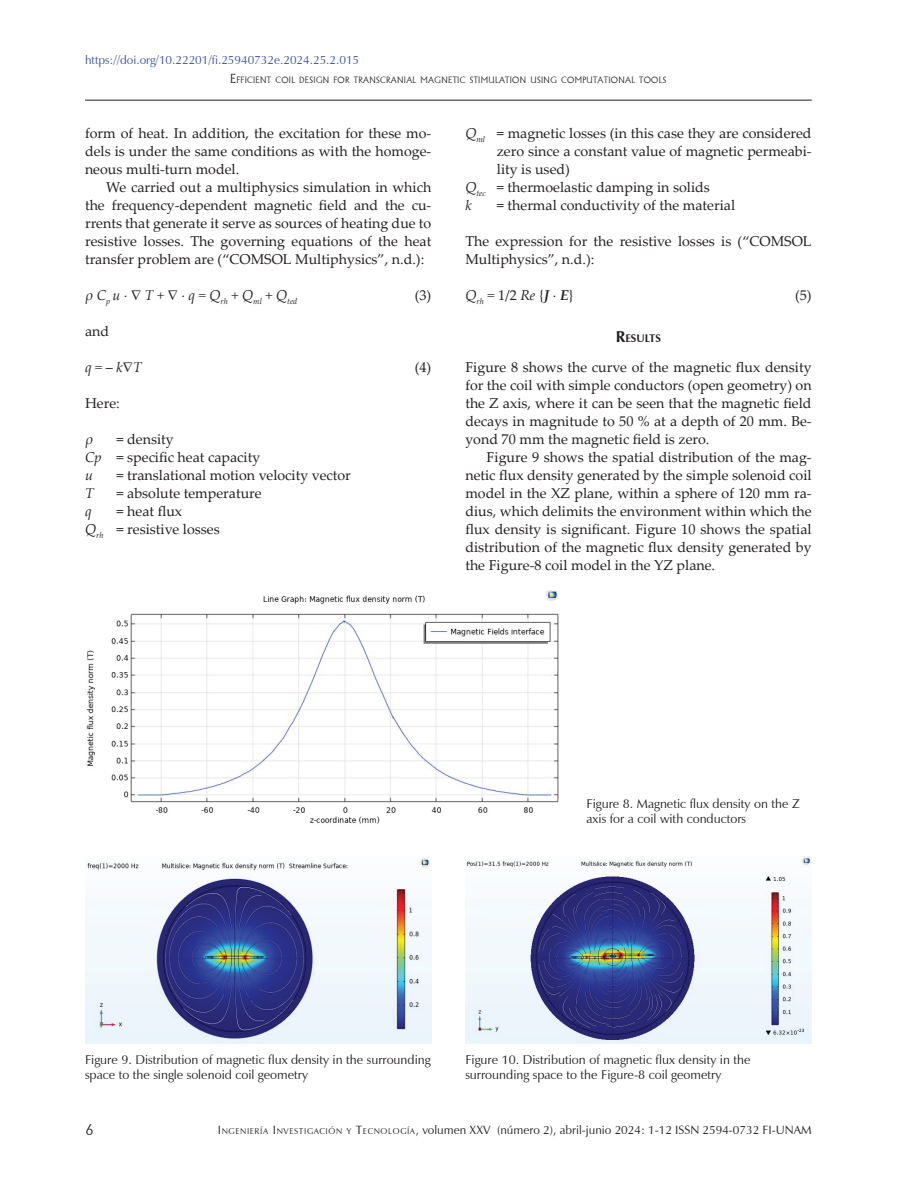
<style>
.page{position:relative;width:918px;height:1188px;background:#fff}
.page>*{position:absolute;margin:0;border:0;box-sizing:border-box;transform-origin:0 0}
.t1{font:300 15px "Adelon";color:#231f20}
.t2{font:14.25px/18px "Palatino Linotype";color:#231f20;text-align:justify}
.t3{font:italic 14.25px "Palatino Linotype";color:#231f20}
.t4{font:12.75px/15px "Zapf Humanist 601 BT";color:#231f20}
.t5{font:12px "Zapf Humanist 601 BT";color:#231f20}
.t6{font:12px "Zapf Humanist 601 BT";color:#3853a3}
.t7{font:700 10.95px "Zapf Humanist 601 BT";color:#231f20}
.t8{font:300 8.85px "Adelon";letter-spacing:.035em;color:#231f20}
.s1{font-size:12.75px}
.s2{font-style:normal}
.s3{font-style:italic}
.s4{font-weight:700;font-style:italic}
.s5{font-size:15.75px}
.s6{font-style:inherit}
.s7{font-size:8.4px}
</style>
<div class="page">
<hr style="left:85px;top:100px;width:727px;height:1px;background:#231f20">
<img style="left:86px;top:590px;width:473px;height:234px">
<img style="left:85px;top:857px;width:346px;height:187px">
<img style="left:465px;top:856px;width:346px;height:188px">
<p class="t6" style="left:85px;top:53px;width:276px">https://doi.org/10.22201/fi.25940732e.2024.25.2.015</p>
<p class="t8" style="left:230px;top:75px;width:438px"><span class="s1">E</span>FFICIENT COIL DESIGN FOR TRANSCRANIAL MAGNETIC STIMULATION USING COMPUTATIONAL TOOLS</p>
<p class="t2" style="left:85px;top:124px;width:348px">form of heat. In addition, the excitation for these mo&shy;dels is under the same conditions as with the homoge&shy;neous multi-turn model.</p>
<p class="t2" style="left:85px;top:178px;width:348px;text-indent:21px">We carried out a multiphysics simulation in which the frequency-dependent magnetic field and the cu&shy;rrents that generate it serve as sources of heating due to resistive losses. The governing equations of the heat transfer problem are (“COMSOL Multiphysics”, n.d.):</p>
<p class="t3" style="left:85px;top:285px;width:214px">ρ C<sub>p</sub> u ⋅ ∇ T + ∇ ⋅ q = Q<sub>rh</sub> + Q<sub>ml</sub> + Q<sub>ted</sub></p>
<p class="t2" style="left:415px;top:286px;width:18px">(3)</p>
<p class="t2" style="left:85px;top:322px;width:26px">and</p>
<p class="t3" style="left:85px;top:357px;width:58px">q = <span class="s2">‒</span> k∇T</p>
<p class="t2" style="left:415px;top:358px;width:18px">(4)</p>
<p class="t2" style="left:85px;top:394px;width:36px">Here:</p>
<p class="t3" style="left:85px;top:429px;width:10px">ρ</p>
<p class="t2" style="left:85px;top:430px;width:177px;text-align:left;text-indent:32px">= density<br><span class="s3">Cp</span> = specific heat capacity <span class="s3">u</span></p>
<p class="t2" style="left:117px;top:466px;width:236px">= translational motion velocity vector</p>
<p class="t3" style="left:85px;top:483px;width:10px">T</p>
<p class="t2" style="left:117px;top:484px;width:147px">= absolute temperature</p>
<p class="t3" style="left:85px;top:501px;width:8px">q</p>
<p class="t2" style="left:85px;top:502px;width:136px;text-align:center">= heat flux<br><span class="s3">Q</span><sub>rh</sub> = resistive losses</p>
<p class="t2" style="left:465px;top:124px;width:348px"><span class="s3">Q</span><sub>ml</sub> = magnetic losses (in this case they are considered</p>
<p class="t2" style="left:497px;top:142px;width:316px">zero since a constant value of magnetic permeabi-</p>
<p class="t2" style="left:497px;top:160px;width:75px">lity is used)</p>
<p class="t2" style="left:465px;top:178px;width:246px"><span class="s3">Q</span><sub>tec</sub> = thermoelastic damping in solids</p>
<p class="t3" style="left:465px;top:195px;width:8px">k</p>
<p class="t2" style="left:497px;top:196px;width:240px">= thermal conductivity of the material</p>
<p class="t2" style="left:465px;top:232px;width:348px">The expression for the resistive losses is (“COMSOL<br>Multiphysics”, n.d.):</p>
<p class="t2" style="left:465px;top:286px;width:110px"><span class="s3">Q</span><sub>rh</sub> <span class="s3">=</span> 1/2 <span class="s3">Re</span> {<span class="s4">J</span> ⋅ <span class="s4">E</span>}</p>
<p class="t2" style="left:795px;top:286px;width:18px">(5)</p>
<p class="t7" style="left:616px;top:331px;width:47px"><span class="s5">R</span>ESULTS</p>
<p class="t2" style="left:465px;top:357px;width:348px">Figure 8 shows the curve of the magnetic flux density for the coil with simple conductors (open geometry) on the Z axis, where it can be seen that the magnetic field decays in magnitude to 50 % at a depth of 20 mm. Be&shy;yond 70 mm the magnetic field is zero.</p>
<p class="t2" style="left:465px;top:447px;width:348px;text-indent:21px">Figure 9 shows the spatial distribution of the mag&shy;netic flux density generated by the simple solenoid coil model in the XZ plane, within a sphere of 120 mm ra&shy;dius, which delimits the environment within which the flux density is significant. Figure 10 shows the spatial distribution of the magnetic flux density generated by the Figure-8 coil model in the YZ plane.</p>
<p class="t4" style="left:586px;top:796px;width:215px">Figure 8. Magnetic flux density on the Z axis for a coil with conductors</p>
<p class="t4" style="left:85px;top:1052px;width:347px">Figure 9. Distribution of magnetic flux density in the surrounding space to the single solenoid coil geometry</p>
<p class="t4" style="left:465px;top:1052px;width:287px">Figure 10. Distribution of magnetic flux density in the surrounding space to the Figure-8 coil geometry</p>
<p class="t1" style="left:85px;top:1121px;width:10px">6</p>
<p class="t5" style="left:218px;top:1122px;width:595px"><span class="s6">I</span><span class="s7">NGENI ERÍA</span> <span class="s6">I</span><span class="s7">NVESTI GACI ÓN Y</span> <span class="s6">T</span><span class="s7">ECNOLOGÍA</span>, volumen XXV (número 2), abril-junio 2024: 1-12 ISSN 2594-0732 FI-UNAM</p>
</div>
